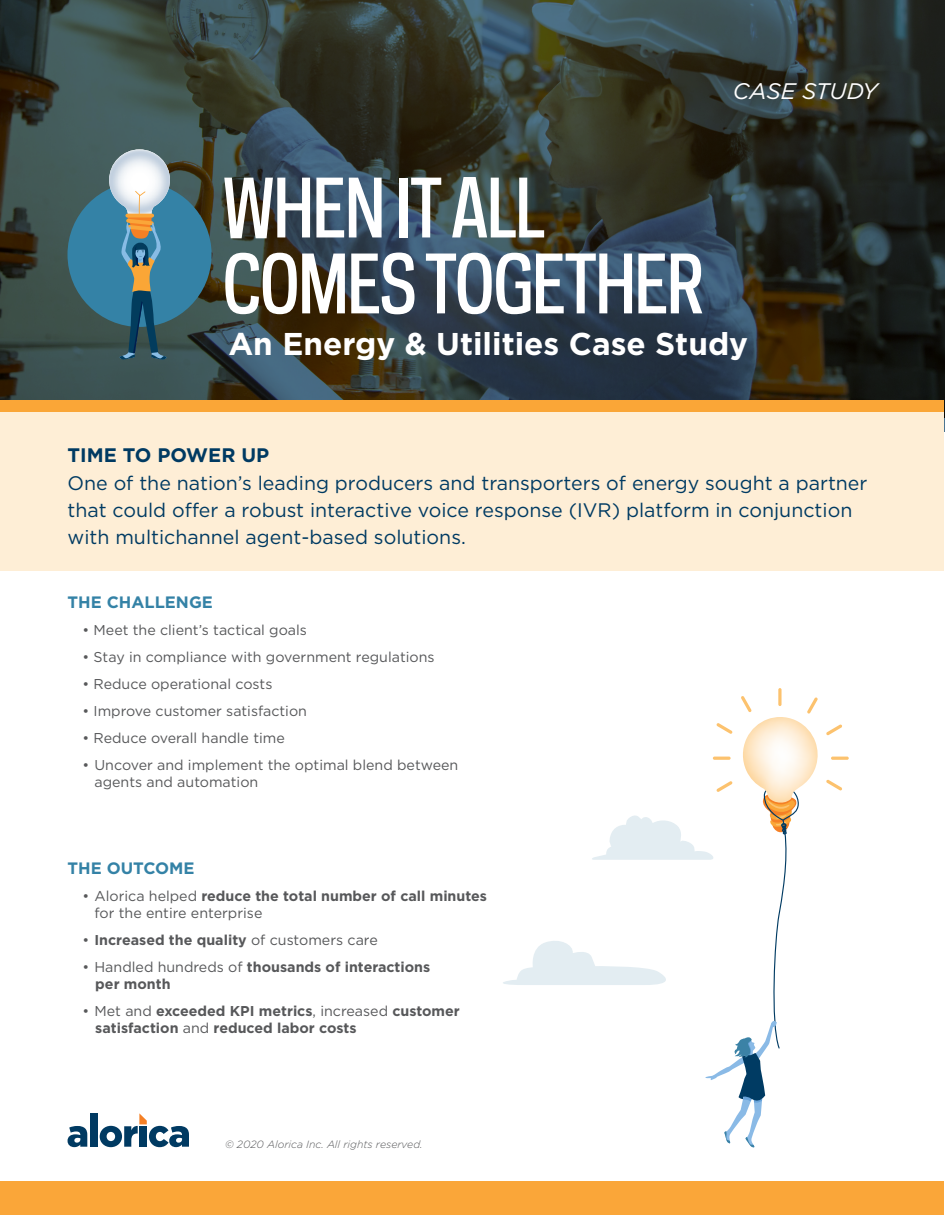
<style>
.page{position:relative;width:945px;height:1215px;background:#fff}
.page>*{position:absolute;margin:0;border:0;box-sizing:border-box;transform-origin:0 0}
.t1{font:500 76.65px "Polaris Condensed";letter-spacing:-.03em;color:#fff}
.t2{font:700 31.5px "Gotham";color:#fff}
.t3{font:italic 22.5px "Gotham";color:#fff}
.t4{font:19.65px/27.5px "Gotham";color:#003a62}
.t5{font:700 19.65px "Gotham";color:#003a62}
.t6{font:700 16.5px "Gotham";color:#3482a6}
.t7{font:14.25px/17.1px "Gotham";color:#57585a}
.t8{font:700 14.25px "Gotham";color:#57585a}
.t9{font:italic 300 10.5px "Gotham";color:#57585a}
.s1{font-weight:700}
.s2{font-weight:400}
</style>
<div class="page">
<svg style="left:0;top:0;width:945px;height:431px;background:#323b39"></svg>
<div style="left:68px;top:182px;width:144px;height:145px;background:#3482a6;border-radius:50%"></div>
<svg style="left:109px;top:149px;width:61px;height:211px"></svg>
<div style="left:1px;top:409px;width:943px;height:162px;background:#feeed6"></div>
<div style="left:1px;top:1181px;width:943px;height:34px;background:#faa639"></div>
<div style="left:1px;top:400px;width:943px;height:11px;background:#faa637"></div>
<svg style="left:68px;top:1126px;width:19px;height:21px"></svg>
<div style="left:90px;top:1113px;width:7px;height:34px;background:#003a62"></div>
<svg style="left:100px;top:1113px;width:89px;height:34px"></svg>
<hr style="left:831px;top:757px;width:18px;height:3px;background:#fcc26e;border-radius:2px">
<svg style="left:826px;top:724px;width:16px;height:11px"></svg>
<svg style="left:807px;top:697px;width:11px;height:17px"></svg>
<svg style="left:716px;top:723px;width:17px;height:11px"></svg>
<svg style="left:826px;top:780px;width:16px;height:10px"></svg>
<svg style="left:741px;top:696px;width:11px;height:16px"></svg>
<svg style="left:778px;top:688px;width:4px;height:18px"></svg>
<hr style="left:713px;top:757px;width:18px;height:3px;background:#fcc26e;border-radius:2px">
<img style="left:743px;top:717px;width:75px;height:71px">
<svg style="left:503px;top:781px;width:296px;height:367px"></svg>
<p class="t1" style="left:222px;top:157px;width:325px">WHEN IT ALL</p>
<p class="t1" style="left:222px;top:233px;width:484px">COMES TOGETHER</p>
<p class="t3" style="left:733px;top:77px;width:146px">CASE STUDY</p>
<p class="t2" style="left:228px;top:323px;width:521px">An Energy &amp; Utilities Case Study</p>
<p class="t5" style="left:68px;top:442px;width:203px">TIME TO POWER UP</p>
<p class="t4" style="left:68px;top:468px;width:801px">One of the nation’s leading producers and transporters of energy sought a partner that could offer a robust interactive voice response (IVR) platform in conjunction with multichannel agent-based solutions.</p>
<p class="t6" style="left:68px;top:591px;width:147px">THE CHALLENGE</p>
<p class="t7" style="left:82px;top:621px;width:226px">• Meet the client’s tactical goals</p>
<p class="t7" style="left:82px;top:648px;width:354px">• Stay in compliance with government regulations</p>
<p class="t7" style="left:82px;top:675px;width:191px">• Reduce operational costs</p>
<p class="t7" style="left:82px;top:702px;width:226px">• Improve customer satisfaction</p>
<p class="t7" style="left:82px;top:729px;width:204px">• Reduce overall handle time</p>
<p class="t7" style="left:94px;top:756px;width:365px;text-indent:-12px">• Uncover and implement the optimal blend between agents and automation</p>
<p class="t6" style="left:68px;top:857px;width:129px">THE OUTCOME</p>
<p class="t7" style="left:94px;top:887px;width:394px;text-indent:-12px">• Alorica helped <span class="s1">reduce the total number of call minutes </span>for the entire enterprise</p>
<p class="t8" style="left:82px;top:930px;width:297px"><span class="s2">•</span> Increased the quality <span class="s2">of customers care</span></p>
<p class="t8" style="left:82px;top:957px;width:349px"><span class="s2">• Handled hundreds of</span> thousands of interactions</p>
<p class="t8" style="left:95px;top:975px;width:77px">per month</p>
<p class="t8" style="left:82px;top:1002px;width:379px"><span class="s2">• Met and</span> exceeded KPI metrics<span class="s2">, increased</span> customer</p>
<p class="t8" style="left:95px;top:1019px;width:263px">satisfaction <span class="s2">and</span> reduced labor costs</p>
<p class="t9" style="left:225px;top:1137px;width:199px">© 2020 Alorica Inc. All rights reserved.</p>
</div>
